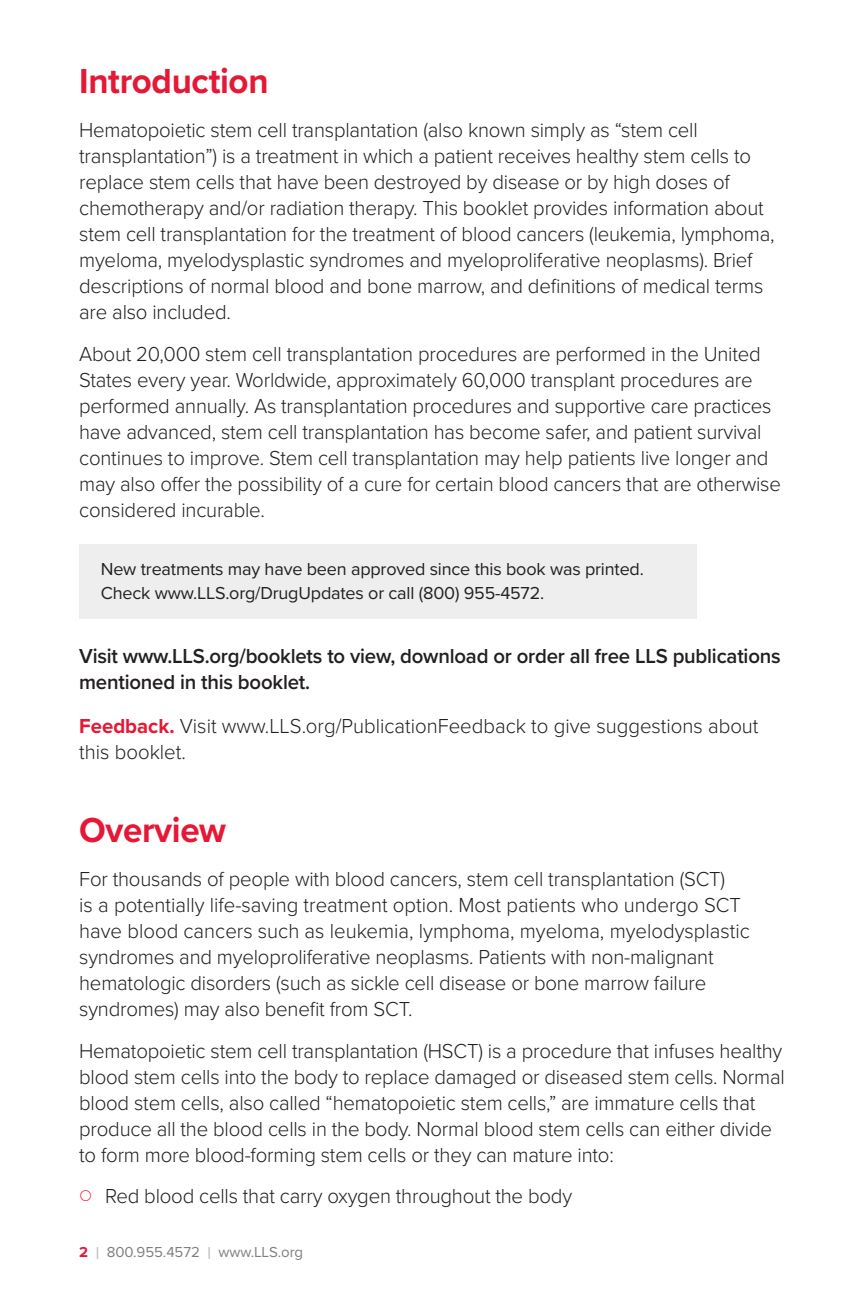
<style>
.page{position:relative;width:864px;height:1296px;background:#fff}
.page>*{position:absolute;margin:0;border:0;box-sizing:border-box;transform-origin:0 0}
.Large_Red_Headline{font:700 36px "Proxima Nova";letter-spacing:-.01em;color:#e51836}
.Body_text{font:300 21px/26px "Proxima Nova";letter-spacing:-.01em;color:#231f20}
.Body_text-2{font:600 21px/26px "Proxima Nova";letter-spacing:-.01em;color:#231f20}
.Body_Text{font:18px/24px "Proxima Nova";letter-spacing:-.01em;color:#231f20}
.t1{font:15px "Proxima Nova";letter-spacing:-.005em;color:#7d7f82}
.s1{font-weight:700;color:#e51836}
.s2{font-size:18px;color:#babbbe}
</style>
<div class="page">
<div style="left:79px;top:544px;width:618px;height:75px;background:#eeeeef"></div>
<p class="Large_Red_Headline" style="left:79px;top:54px;width:191px">Introduction</p>
<p class="Body_text" style="left:79px;top:116px;width:697px">Hematopoietic stem cell transplantation (also known simply as “stem cell transplantation”) is a treatment in which a patient receives healthy stem cells to replace stem cells that have been destroyed by disease or by high doses of chemotherapy and/or radiation therapy. This booklet provides information about stem cell transplantation for the treatment of blood cancers (leukemia, lymphoma, myeloma, myelodysplastic syndromes and myeloproliferative neoplasms). Brief descriptions of normal blood and bone marrow, and definitions of medical terms are also included.</p>
<p class="Body_text" style="left:79px;top:340px;width:703px">About 20,000 stem cell transplantation procedures are performed in the United States every year. Worldwide, approximately 60,000 transplant procedures are performed annually. As transplantation procedures and supportive care practices have advanced, stem cell transplantation has become safer, and patient survival continues to improve. Stem cell transplantation may help patients live longer and may also offer the possibility of a cure for certain blood cancers that are otherwise considered incurable.</p>
<p class="Body_Text" style="left:101px;top:556px;width:545px">New treatments may have been approved since this book was printed.<br>Check www.LLS.org/DrugUpdates or call (800) 955-4572.</p>
<p class="Body_text-2" style="left:79px;top:642px;width:703px">Visit www.LLS.org/booklets to view, download or order all free LLS publications mentioned in this booklet.</p>
<p class="Body_text" style="left:79px;top:712px;width:681px"><span class="s1">Feedback.</span> Visit www.LLS.org/PublicationFeedback to give suggestions about this booklet.</p>
<p class="Large_Red_Headline" style="left:79px;top:803px;width:148px">Overview</p>
<p class="Body_text" style="left:79px;top:865px;width:672px">For thousands of people with blood cancers, stem cell transplantation (SCT)<br>is a potentially life-saving treatment option. Most patients who undergo SCT have blood cancers such as leukemia, lymphoma, myeloma, myelodysplastic syndromes and myeloproliferative neoplasms. Patients with non-malignant hematologic disorders (such as sickle cell disease or bone marrow failure syndromes) may also benefit from SCT.</p>
<p class="Body_text" style="left:79px;top:1036px;width:707px">Hematopoietic stem cell transplantation (HSCT) is a procedure that infuses healthy blood stem cells into the body to replace damaged or diseased stem cells. Normal blood stem cells, also called “hematopoietic stem cells,” are immature cells that produce all the blood cells in the body. Normal blood stem cells can either divide to form more blood-forming stem cells or they can mature into:</p>
<p class="Body_text" style="left:105px;top:1182px;width:469px">Red blood cells that carry oxygen throughout the body</p>
<p class="t1" style="left:79px;top:1241px;width:226px"><span class="s1">2</span> <span class="s2">I</span> 800.955.4572 <span class="s2">I</span> www.LLS.org</p>
</div>
